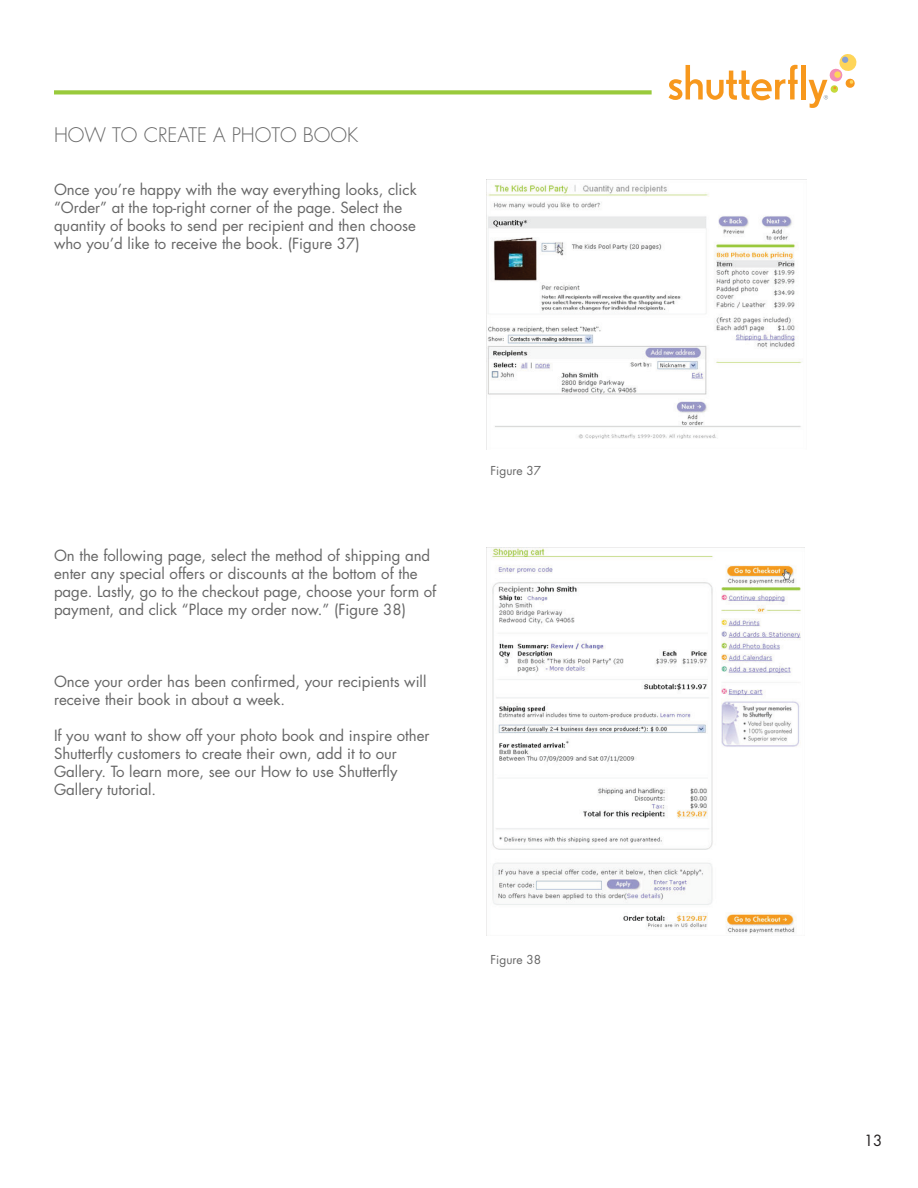
<style>
.page{position:relative;width:918px;height:1188px;background:#fff}
.page>*{position:absolute;margin:0;border:0;box-sizing:border-box;transform-origin:0 0}
.t1{font:300 19.5px "Futura";color:#666}
.t2{font:15px/18px "Futura";color:#666}
.t3{font:15px "Futura";color:#231f20}
.t4{font:12px "Futura";color:#666}
</style>
<div class="page">
<div style="left:801px;top:65px;width:5px;height:34px;background:#f7981d"></div>
<svg style="left:669px;top:65px;width:129px;height:35px"></svg>
<svg style="left:809px;top:54px;width:47px;height:54px"></svg>
<svg style="left:54px;top:90px;width:598px;height:4px;background:#a0cd49"></svg>
<img style="left:486px;top:180px;width:316px;height:270px">
<img style="left:486px;top:548px;width:315px;height:387px">
<h1 class="t1" style="left:54px;top:123px;width:306px">HOW TO CREATE A PHOTO BOOK</h1>
<p class="t2" style="left:54px;top:180px;width:364px">Once you’re happy with the way everything looks, click “Order” at the top-right corner of the page. Select the quantity of books to send per recipient and then choose who you’d like to receive the book. (Figure 37)</p>
<p class="t2" style="left:54px;top:547px;width:384px">On the following page, select the method of shipping and enter any special offers or discounts at the bottom of the page. Lastly, go to the checkout page, choose your form of payment, and click “Place my order now.” (Figure 38)</p>
<p class="t2" style="left:54px;top:673px;width:374px">Once your order has been confirmed, your recipients will receive their book in about a week.</p>
<p class="t2" style="left:54px;top:727px;width:377px">If you want to show off your photo book and inspire other Shutterfly customers to create their own, add it to our Gallery. To learn more, see our How to use Shutterfly Gallery tutorial.</p>
<p class="t4" style="left:490px;top:462px;width:52px">Figure 37</p>
<p class="t4" style="left:490px;top:951px;width:52px">Figure 38</p>
<p class="t3" style="left:864px;top:1130px;width:20px">13</p>
</div>
